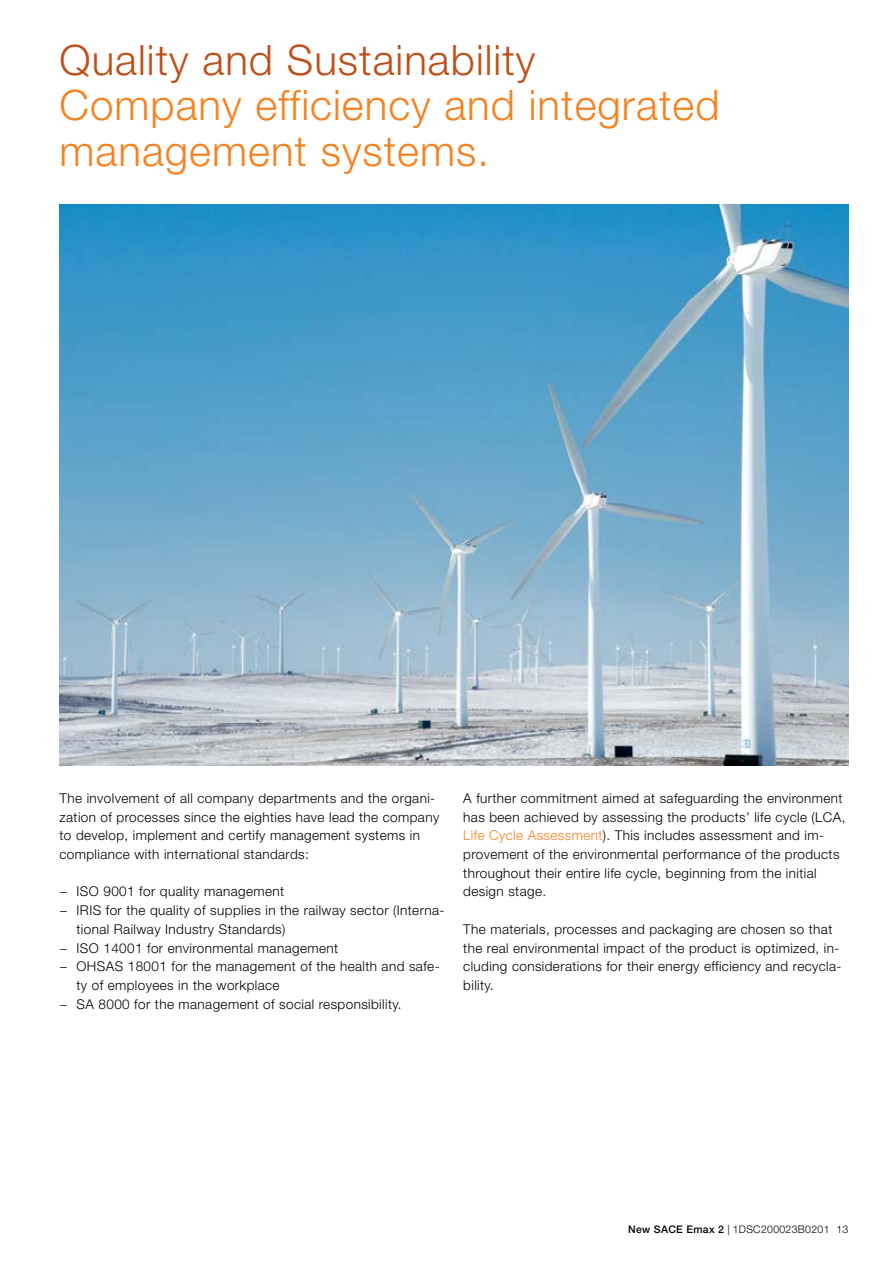
<style>
.page{position:relative;width:893px;height:1263px;background:#fff}
.page>*{position:absolute;margin:0;border:0;box-sizing:border-box;transform-origin:0 0}
.t1{font:300 42px/45.5px "Helvetica Neue LT Std";letter-spacing:.025em;color:#f58220}
.t2{font:300 42px "Helvetica Neue LT Std";letter-spacing:.025em;color:#be4f18}
.t3{font:300 13.5px/18.8px "Helvetica Neue LT Std";letter-spacing:.03em;color:#000}
.t4{font:300 10.5px "Helvetica Neue LT Std";letter-spacing:.03em;color:#000}
.s1{color:#f58220}
.s2{font-weight:500}
</style>
<div class="page">
<img style="left:60px;top:204px;width:788px;height:561px">
<h1 class="t2" style="left:60px;top:34px;width:477px">Quality and Sustainability</h1>
<h1 class="t1" style="left:60px;top:82px;width:661px">Company efficiency and integrated management systems.</h1>
<p class="t3" style="left:60px;top:788px;width:381px">The involvement of all company departments and the organi&shy;zation of processes since the eighties have lead the company to develop, implement and certify management systems in compliance with international standards:</p>
<p class="t3" style="left:60px;top:882px;width:226px">− ISO 9001 for quality management</p>
<p class="t3" style="left:60px;top:901px;width:387px">− IRIS for the quality of supplies in the railway sector (Interna-</p>
<p class="t3" style="left:77px;top:919px;width:210px">tional Railway Industry Standards)</p>
<p class="t3" style="left:60px;top:938px;width:280px">− ISO 14001 for environmental management</p>
<p class="t3" style="left:60px;top:957px;width:382px">− OHSAS 18001 for the management of the health and safe-</p>
<p class="t3" style="left:77px;top:975px;width:205px">ty of employees in the workplace</p>
<p class="t3" style="left:60px;top:994px;width:344px">− SA 8000 for the management of social responsibility.</p>
<p class="t3" style="left:463px;top:788px;width:384px">A further commitment aimed at safeguarding the environment has been achieved by assessing the products’ life cycle (LCA, <span class="s1">Life Cycle Assessment</span>). This includes assessment and im&shy;provement of the environmental performance of the products throughout their entire life cycle, beginning from the initial design stage.</p>
<p class="t3" style="left:463px;top:919px;width:380px">The materials, processes and packaging are chosen so that the real environmental impact of the product is optimized, in&shy;cluding considerations for their energy efficiency and recycla&shy;bility.</p>
<p class="t4" style="left:628px;top:1223px;width:222px"><span class="s2">New SACE Emax 2</span> | 1DSC200023B0201 13</p>
</div>
